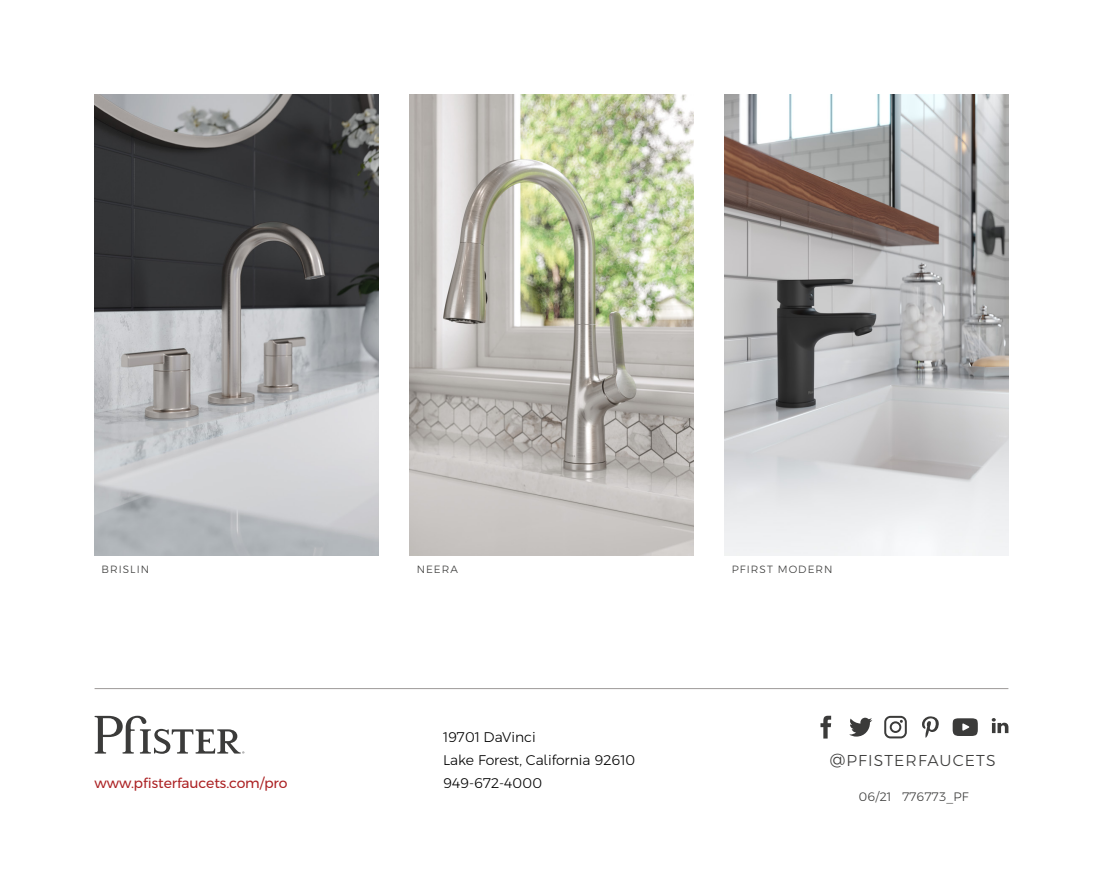
<style>
.page{position:relative;width:1103px;height:882px;background:#fff}
.page>*{position:absolute;margin:0;border:0;box-sizing:border-box;transform-origin:0 0}
.t1{font:300 15.75px "Pfont";letter-spacing:.07em;color:#3b3b3a}
.t2{font:300 14px/22.8px "Pfont";color:#000}
.t3{font:14px "Pfont";color:#ac2224}
.t4{font:300 12.25px "Pfont";letter-spacing:.02em;color:#3b3b3a}
.t5{font:300 10.5px "Pfont";letter-spacing:.1em;color:#3b3b3a}
</style>
<div class="page">
<svg style="left:849px;top:718px;width:23px;height:19px"></svg>
<svg style="left:820px;top:716px;width:11px;height:23px"></svg>
<svg style="left:884px;top:716px;width:22px;height:22px"></svg>
<svg style="left:922px;top:716px;width:17px;height:22px"></svg>
<svg style="left:952px;top:718px;width:25px;height:18px"></svg>
<svg style="left:94px;top:716px;width:150px;height:38px"></svg>
<svg style="left:991px;top:718px;width:17px;height:15px"></svg>
<img style="left:410px;top:94px;width:283px;height:462px">
<img style="left:94px;top:94px;width:284px;height:462px">
<img style="left:724px;top:94px;width:284px;height:462px">
<hr style="left:95px;top:688px;width:913px;height:1px;background:#9d9998">
<p class="t5" style="left:102px;top:562px;width:49px">BRISLIN</p>
<p class="t5" style="left:416px;top:562px;width:43px">NEERA</p>
<p class="t5" style="left:732px;top:562px;width:102px">PFIRST MODERN</p>
<p class="t3" style="left:94px;top:772px;width:194px">www.pfisterfaucets.com/pro</p>
<p class="t2" style="left:443px;top:725px;width:194px">19701 DaVinci<br>Lake Forest, California 92610<br>949-672-4000</p>
<p class="t1" style="left:829px;top:749px;width:167px">@PFISTERFAUCETS</p>
<p class="t4" style="left:858px;top:787px;width:112px">06/21 776773_PF</p>
</div>
